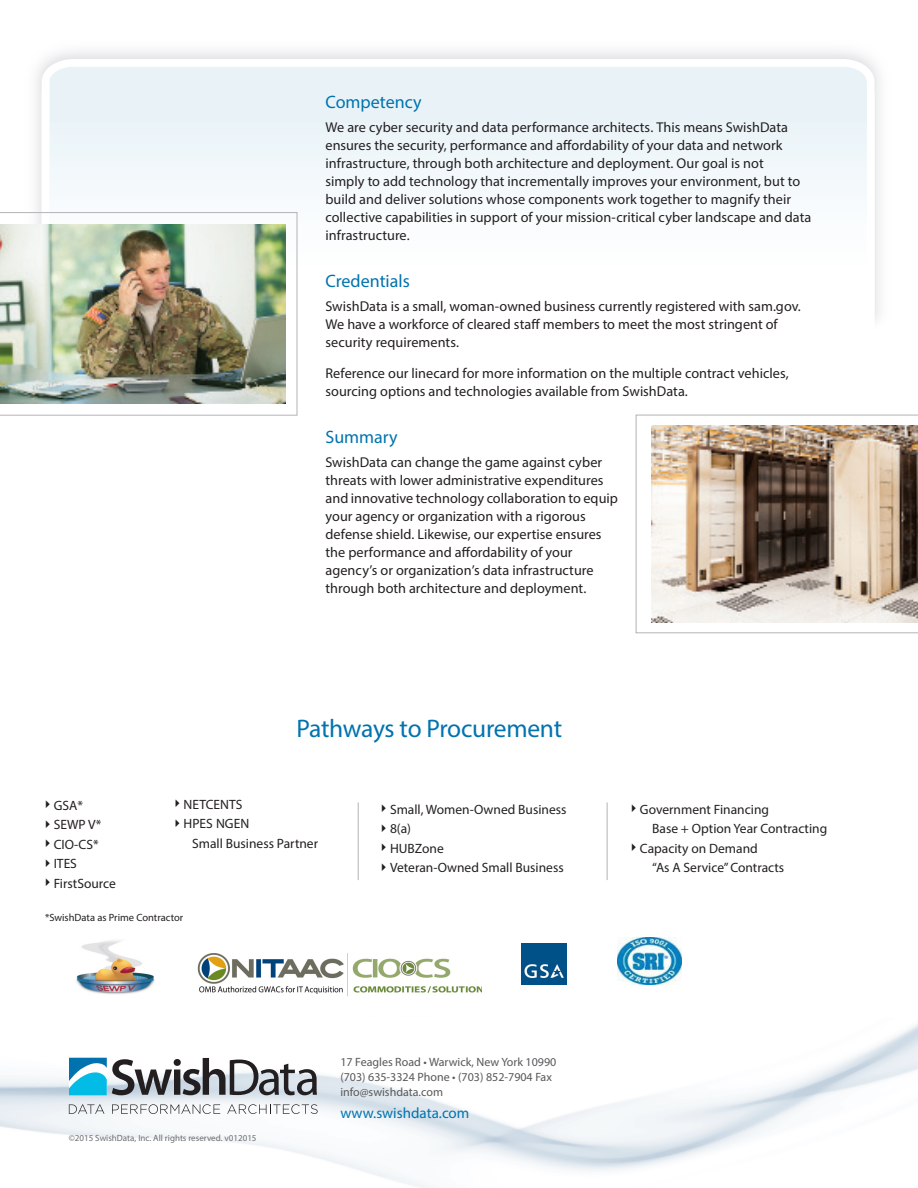
<style>
.page{position:relative;width:918px;height:1188px;background:#fff}
.page>*{position:absolute;margin:0;border:0;box-sizing:border-box;transform-origin:0 0}
.t1{font:25.5px "Myriad Pro";letter-spacing:-.015em;color:#0073ae}
.subhead{font:18px "Myriad Pro";color:#0073ae}
.t2{font:15px "Myriad Pro";color:#0073ae}
.TEXT{font:14.25px/18px "Myriad Pro";color:#231f20}
.t3{font:13.5px/19.5px "Myriad Pro";color:#231f20}
.t4{font:12px "Myriad Pro";color:#57585a}
.t5{font:10.5px "Myriad Pro";color:#231f20}
.t6{font:9px "Myriad Pro";color:#6c6d70}
</style>
<div class="page">
<svg style="left:42px;top:59px;width:833px;height:454px"></svg>
<svg style="left:69px;top:1104px;width:35px;height:10px"></svg>
<svg style="left:112px;top:1104px;width:108px;height:10px"></svg>
<svg style="left:227px;top:1104px;width:91px;height:10px"></svg>
<svg style="left:69px;top:1058px;width:248px;height:37px"></svg>
<svg style="left:636px;top:415px;width:282px;height:218px"></svg>
<svg style="left:0;top:212px;width:297px;height:203px"></svg>
<hr style="left:358px;top:802px;width:1px;height:78px;background:#b4b3b7">
<hr style="left:607px;top:802px;width:1px;height:78px;background:#b4b3b7">
<img style="left:521px;top:944px;width:46px;height:40px">
<img style="left:76px;top:940px;width:79px;height:54px">
<img style="left:617px;top:937px;width:65px;height:47px">
<img style="left:197px;top:953px;width:284px;height:44px">
<img style="left:652px;top:426px;width:266px;height:196px">
<img style="left:0;top:224px;width:286px;height:180px">
<p class="subhead" style="left:326px;top:91px;width:98px">Competency</p>
<p class="TEXT" style="left:326px;top:118px;width:487px">We are cyber security and data performance architects. This means SwishData ensures the security, performance and affordability of your data and network infrastructure, through both architecture and deployment. Our goal is not<br>simply to add technology that incrementally improves your environment, but to build and deliver solutions whose components work together to magnify their collective capabilities in support of your mission-critical cyber landscape and data infrastructure.</p>
<p class="subhead" style="left:326px;top:269px;width:86px">Credentials</p>
<p class="TEXT" style="left:326px;top:296px;width:477px">SwishData is a small, woman-owned business currently registered with sam.gov.<br>We have a workforce of cleared staff members to meet the most stringent of security requirements.</p>
<p class="TEXT" style="left:326px;top:364px;width:465px">Reference our linecard for more information on the multiple contract vehicles, sourcing options and technologies available from SwishData.</p>
<p class="subhead" style="left:326px;top:425px;width:74px">Summary</p>
<p class="TEXT" style="left:326px;top:452px;width:294px">SwishData can change the game against cyber threats with lower administrative expenditures and innovative technology collaboration to equip your agency or organization with a rigorous defense shield. Likewise, our expertise ensures the performance and affordability of your agency’s or organization’s data infrastructure through both architecture and deployment.</p>
<p class="t3" style="left:54px;top:795px;width:31px">GSA*</p>
<p class="t3" style="left:54px;top:815px;width:49px">SEWP V*</p>
<p class="t3" style="left:54px;top:834px;width:46px">CIO-CS*</p>
<p class="t3" style="left:54px;top:854px;width:25px">ITES</p>
<p class="t3" style="left:54px;top:873px;width:64px">FirstSource</p>
<p class="t1" style="left:296px;top:713px;width:267px">Pathways to Procurement</p>
<p class="t3" style="left:184px;top:794px;width:60px">NETCENTS</p>
<p class="t3" style="left:192px;top:814px;width:127px;text-indent:-9px">HPES NGEN<br>Small Business Partner</p>
<p class="t3" style="left:390px;top:799px;width:178px">Small, Women-Owned Business</p>
<p class="t3" style="left:390px;top:819px;width:23px">8(a)</p>
<p class="t3" style="left:390px;top:838px;width:55px">HUBZone</p>
<p class="t3" style="left:390px;top:858px;width:175px">Veteran-Owned Small Business</p>
<p class="t5" style="left:45px;top:911px;width:140px">*SwishData as Prime Contractor</p>
<p class="t6" style="left:69px;top:1132px;width:189px">©2015 SwishData, Inc. All rights reserved. v012015</p>
<p class="t4" style="left:340px;top:1054px;width:218px">17 Feagles Road • Warwick, New York 10990</p>
<p class="t4" style="left:340px;top:1069px;width:213px">(703) 635-3324 Phone • (703) 852-7904 Fax</p>
<p class="t4" style="left:340px;top:1084px;width:104px">info@swishdata.com</p>
<p class="t2" style="left:340px;top:1104px;width:131px">www.swishdata.com</p>
<p class="t3" style="left:640px;top:799px;width:131px">Government Financing</p>
<p class="t3" style="left:652px;top:819px;width:177px">Base + Option Year Contracting</p>
<p class="t3" style="left:640px;top:838px;width:119px">Capacity on Demand</p>
<p class="t3" style="left:652px;top:858px;width:134px">“As A Service” Contracts</p>
</div>
